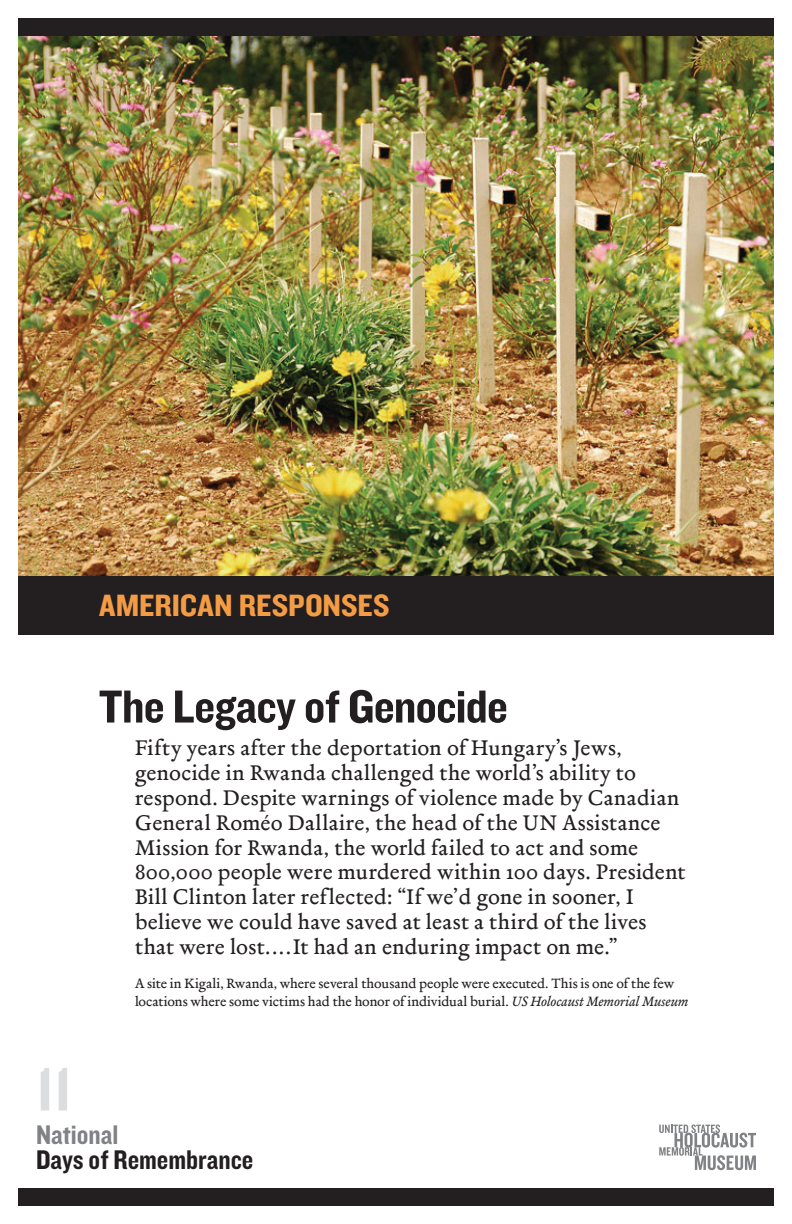
<style>
.page{position:relative;width:792px;height:1224px;background:#fff}
.page>*{position:absolute;margin:0;border:0;box-sizing:border-box;transform-origin:0 0}
.t1{font:64px "Knockout 50 Welterweight";color:#dcdddf}
.t2{font:48px "Knockout 50 Welterweight";letter-spacing:-.015em;color:#231f20;scale:1.07 1}
.t3{font:32px "Knockout 50 Welterweight";color:#f39c45;scale:1.07 1}
.t4{font:28px "Knockout 50 Welterweight";color:#231f20}
.t5{font:28px "Knockout 50 Welterweight";color:#808285}
.t6{font:22px/25px "Merlo Roman Osf";letter-spacing:.015em;color:#231f20}
.t7{font:14px/18px "Merlo Roman Osf";color:#231f20}
.s1{font-family:"Merlo Italic Osf"}
</style>
<div class="page">
<div style="left:18px;top:1188px;width:756px;height:18px;background:#231f20"></div>
<div style="left:18px;top:18px;width:756px;height:18px;background:#231f20"></div>
<div style="left:18px;top:576px;width:756px;height:59px;background:#231f20"></div>
<img style="left:18px;top:36px;width:756px;height:540px">
<svg style="left:659px;top:1124px;width:97px;height:46px"></svg>
<h3 class="t3" style="left:99px;top:584px;width:273px">American Responses</h3>
<h1 class="t1" style="left:36px;top:1047px;width:37px">11</h1>
<h2 class="t2" style="left:99px;top:675px;width:384px">The Legacy of Genocide</h2>
<p class="t6" style="left:135px;top:736px;width:552px">Fifty years after the deportation of Hungary’s Jews, genocide in Rwanda challenged the world’s ability to respond. Despite warnings of violence made by Canadian General Roméo Dallaire, the head of the UN Assistance Mission for Rwanda, the world failed to act and some 800,000 people were murdered within 100 days. President Bill Clinton later reflected: “If we’d gone in sooner, I believe we could have saved at least a third of the lives that were lost....It had an enduring impact on me.”</p>
<p class="t7" style="left:135px;top:974px;width:555px">A site in Kigali, Rwanda, where several thousand people were executed. This is one of the few locations where some victims had the honor of individual burial. <span class="s1">US Holocaust Memorial Museum</span></p>
<p class="t5" style="left:36px;top:1116px;width:84px">National</p>
<p class="t4" style="left:36px;top:1141px;width:219px">Days of Remembrance</p>
</div>
